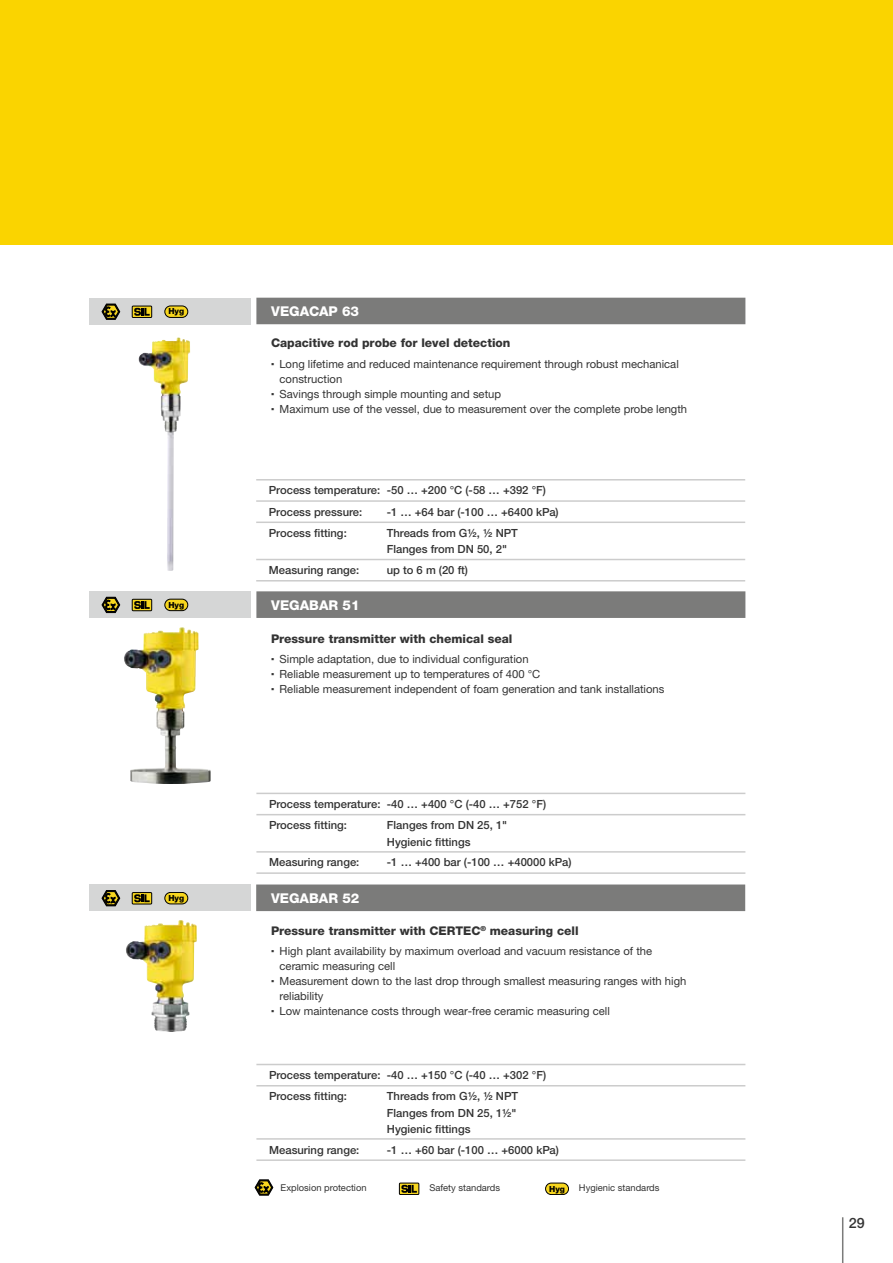
<style>
.page{position:relative;width:893px;height:1263px;background:#fff}
.page>*{position:absolute;margin:0;border:0;box-sizing:border-box;transform-origin:0 0}
.t1{font:500 14.25px "Helvetica Neue LTW1 G";color:#333}
.t2{font:800 13.5px "Helvetica Neue LTW1 G";color:#fff}
.t3{font:800 12px "Helvetica Neue LTW1 G";color:#333}
.t4{font:11.25px/15px "Helvetica Neue LTW1 G";color:#333}
.t5{font:500 11.25px/16.5px "Helvetica Neue LTW1 G";color:#333}
.t6{font:9.3px "Helvetica Neue LTW1 G";color:#333}
.t7{font:800 8.4px "Helvetica Neue LTW1 G";color:#000}
.s1{font-family:"Helvetica Linotype";font-weight:700}
</style>
<div class="page">
<hr style="left:842px;top:1217px;width:1px;height:46px;background:#7b7b7a">
<div style="left:0;top:0;width:893px;height:244px;background:#fad400"></div>
<div style="left:546px;top:1183px;width:22px;height:11px;background:#f7d61e;border-radius:6px"></div>
<div style="left:545px;top:1183px;width:24px;height:12px;border:1px solid #000;border-radius:6px"></div>
<div style="left:89px;top:298px;width:162px;height:26px;background:#d5d6d6"></div>
<div style="left:256px;top:298px;width:489px;height:26px;background:#7b7b7a"></div>
<img style="left:138px;top:338px;width:52px;height:233px">
<svg style="left:254px;top:1179px;width:20px;height:17px"></svg>
<div style="left:399px;top:1183px;width:20px;height:12px;border:1px solid #000"></div>
<svg style="left:401px;top:1185px;width:16px;height:8px"></svg>
<img style="left:124px;top:627px;width:87px;height:157px">
<img style="left:126px;top:920px;width:63px;height:112px">
<div style="left:89px;top:591px;width:162px;height:27px;background:#d5d6d6"></div>
<svg style="left:101px;top:596px;width:19px;height:17px"></svg>
<div style="left:132px;top:599px;width:20px;height:12px;border:1px solid #000"></div>
<svg style="left:134px;top:601px;width:16px;height:8px"></svg>
<div style="left:165px;top:599px;width:23px;height:12px;background:#f7d61e;border-radius:6px"></div>
<div style="left:164px;top:599px;width:24px;height:12px;border:1px solid #000;border-radius:6px"></div>
<div style="left:89px;top:885px;width:162px;height:26px;background:#d5d6d6"></div>
<svg style="left:101px;top:890px;width:19px;height:16px"></svg>
<div style="left:132px;top:892px;width:20px;height:12px;border:1px solid #000"></div>
<svg style="left:134px;top:894px;width:16px;height:8px"></svg>
<div style="left:165px;top:892px;width:23px;height:12px;background:#f7d61e;border-radius:6px"></div>
<div style="left:164px;top:892px;width:24px;height:12px;border:1px solid #000;border-radius:6px"></div>
<div style="left:256px;top:591px;width:489px;height:27px;background:#7b7b7a"></div>
<div style="left:256px;top:884px;width:489px;height:27px;background:#7b7b7a"></div>
<svg style="left:101px;top:303px;width:19px;height:17px"></svg>
<div style="left:132px;top:306px;width:20px;height:12px;border:1px solid #000"></div>
<svg style="left:134px;top:308px;width:16px;height:8px"></svg>
<div style="left:165px;top:306px;width:23px;height:11px;background:#f7d61e;border-radius:6px"></div>
<div style="left:164px;top:306px;width:24px;height:12px;border:1px solid #000;border-radius:6px"></div>
<hr style="left:256px;top:479px;width:489px;height:1px;background:#ccc">
<hr style="left:256px;top:500px;width:489px;height:2px;background:#ccc">
<hr style="left:256px;top:521px;width:489px;height:2px;background:#ccc">
<hr style="left:256px;top:559px;width:489px;height:1px;background:#ccc">
<hr style="left:256px;top:580px;width:489px;height:1px;background:#ccc">
<hr style="left:256px;top:793px;width:489px;height:1px;background:#ccc">
<hr style="left:256px;top:814px;width:489px;height:1px;background:#ccc">
<hr style="left:256px;top:851px;width:489px;height:2px;background:#ccc">
<hr style="left:256px;top:872px;width:489px;height:2px;background:#ccc">
<hr style="left:256px;top:1064px;width:489px;height:1px;background:#ccc">
<hr style="left:256px;top:1085px;width:489px;height:1px;background:#ccc">
<hr style="left:256px;top:1138px;width:489px;height:2px;background:#ccc">
<hr style="left:256px;top:1159px;width:489px;height:2px;background:#ccc">
<p class="t7" style="left:168px;top:306px;width:17px">Hyg</p>
<p class="t2" style="left:271px;top:303px;width:89px">VEGACAP 63</p>
<p class="t3" style="left:271px;top:336px;width:241px">Capacitive rod probe for level detection</p>
<p class="t4" style="left:280px;top:356px;width:401px;text-indent:-9px"><span class="s1">▪</span> Long lifetime and reduced maintenance requirement through robust mechanical construction</p>
<p class="t4" style="left:271px;top:386px;width:232px"><span class="s1">▪</span> Savings through simple mounting and setup</p>
<p class="t4" style="left:271px;top:401px;width:418px"><span class="s1">▪</span> Maximum use of the vessel, due to measurement over the complete probe length</p>
<p class="t5" style="left:269px;top:480px;width:278px;line-height:21.3px">Process temperature: -50 … +200 °C (-58 … +392 °F)<br>Process pressure:</p>
<p class="t5" style="left:387px;top:503px;width:174px">-1 … +64 bar (-100 … +6400 kPa)</p>
<p class="t5" style="left:269px;top:525px;width:79px">Process fitting:</p>
<p class="t5" style="left:387px;top:525px;width:133px">Threads from G½, ½ NPT<br>Flanges from DN 50, 2"</p>
<p class="t5" style="left:269px;top:562px;width:92px">Measuring range:</p>
<p class="t5" style="left:387px;top:562px;width:83px">up to 6 m (20 ft)</p>
<p class="t7" style="left:168px;top:600px;width:17px">Hyg</p>
<p class="t2" style="left:271px;top:597px;width:90px">VEGABAR 51</p>
<p class="t3" style="left:271px;top:631px;width:243px">Pressure transmitter with chemical seal</p>
<p class="t4" style="left:271px;top:651px;width:259px"><span class="s1">▪</span> Simple adaptation, due to individual configuration</p>
<p class="t4" style="left:271px;top:666px;width:271px"><span class="s1">▪</span> Reliable measurement up to temperatures of 400 °C</p>
<p class="t4" style="left:271px;top:681px;width:395px"><span class="s1">▪</span> Reliable measurement independent of foam generation and tank installations</p>
<p class="t5" style="left:269px;top:793px;width:278px;line-height:21.3px">Process temperature: -40 … +400 °C (-40 … +752 °F)<br>Process fitting:</p>
<p class="t5" style="left:387px;top:817px;width:122px">Flanges from DN 25, 1"<br>Hygienic fittings</p>
<p class="t5" style="left:269px;top:854px;width:92px">Measuring range:</p>
<p class="t5" style="left:387px;top:854px;width:186px">-1 … +400 bar (-100 … +40000 kPa)</p>
<p class="t7" style="left:168px;top:893px;width:17px">Hyg</p>
<p class="t2" style="left:271px;top:890px;width:90px">VEGABAR 52</p>
<p class="t3" style="left:271px;top:923px;width:309px">Pressure transmitter with CERTEC<sup>®</sup> measuring cell</p>
<p class="t4" style="left:280px;top:944px;width:374px;text-indent:-9px"><span class="s1">▪</span> High plant availability by maximum overload and vacuum resistance of the ceramic measuring cell</p>
<p class="t4" style="left:280px;top:974px;width:408px;text-indent:-9px"><span class="s1">▪</span> Measurement down to the last drop through smallest measuring ranges with high reliability</p>
<p class="t4" style="left:271px;top:1004px;width:340px"><span class="s1">▪</span> Low maintenance costs through wear-free ceramic measuring cell</p>
<p class="t5" style="left:269px;top:1064px;width:278px;line-height:21.3px">Process temperature: -40 … +150 °C (-40 … +302 °F)<br>Process fitting:</p>
<p class="t5" style="left:387px;top:1088px;width:133px">Threads from G½, ½ NPT<br>Flanges from DN 25, 1½"<br>Hygienic fittings</p>
<p class="t5" style="left:269px;top:1141px;width:92px">Measuring range:</p>
<p class="t5" style="left:387px;top:1141px;width:174px">-1 … +60 bar (-100 … +6000 kPa)</p>
<p class="t6" style="left:281px;top:1182px;width:88px">Explosion protection</p>
<p class="t6" style="left:429px;top:1182px;width:72px">Safety standards</p>
<p class="t6" style="left:579px;top:1182px;width:82px">Hygienic standards</p>
<p class="t7" style="left:549px;top:1183px;width:17px">Hyg</p>
<p class="t1" style="left:849px;top:1214px;width:17px">29</p>
</div>
